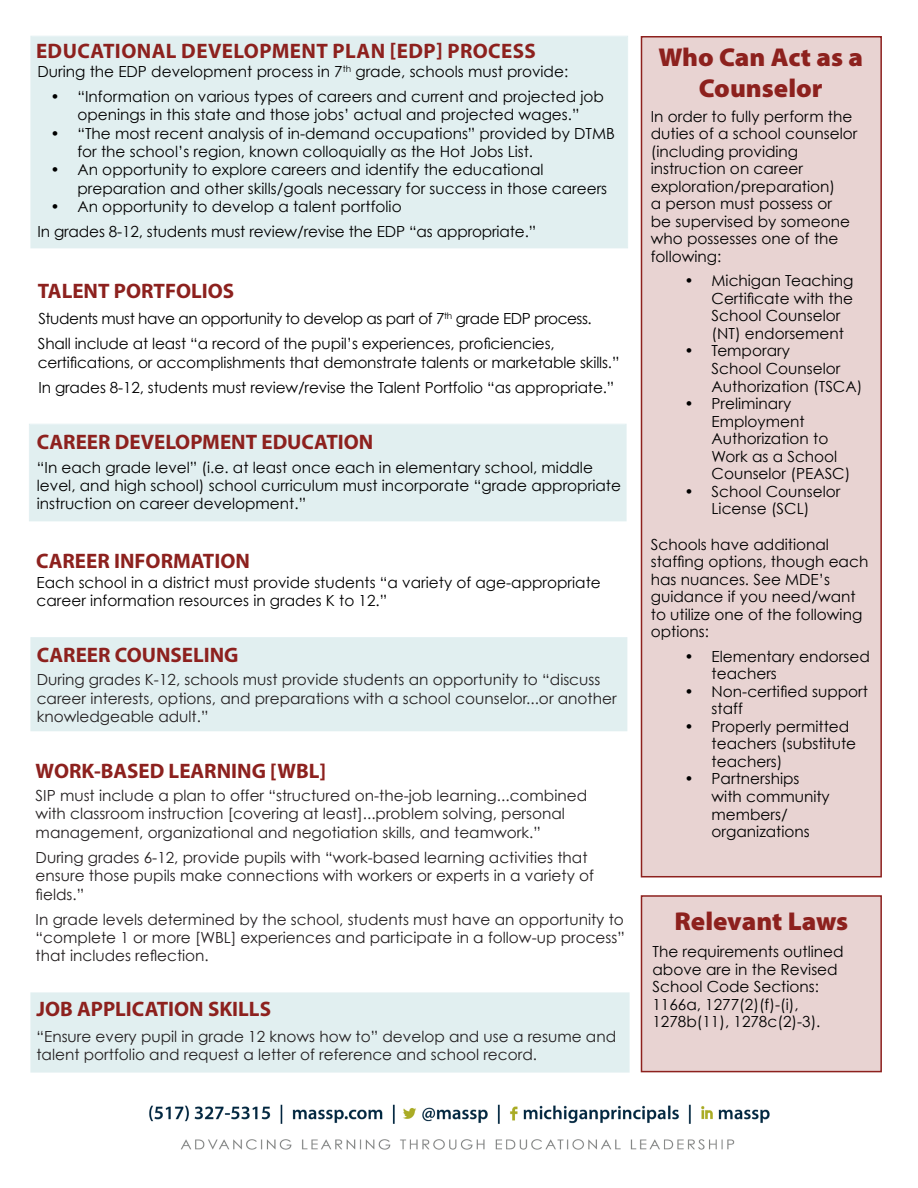
<style>
.page{position:relative;width:918px;height:1188px;background:#fff}
.page>*{position:absolute;margin:0;border:0;box-sizing:border-box;transform-origin:0 0}
.t1{font:900 25.95px/31px "Myriad Pro";color:#8d211e;text-align:center}
.t2{font:700 21px "Myriad Pro";color:#8d211e}
.t3{font:700 21px "Myriad Pro";letter-spacing:.02em;color:#8d211e}
.t4{font:15.3px/17.5px "Century Gothic";color:#000}
.t5{font:15.3px/18.3px "Century Gothic";color:#231f20}
.t6{font:15.3px "Century Gothic";letter-spacing:-.03em;color:#000}
</style>
<div class="page">
<div style="left:29px;top:424px;width:598px;height:97px;background:#e1eff0"></div>
<div style="left:30px;top:36px;width:598px;height:212px;background:#e1eff0"></div>
<div style="left:30px;top:992px;width:600px;height:81px;background:#e1eff0"></div>
<div style="left:641px;top:36px;width:241px;height:841px;background:#e8d3d2;border:2px solid #8d211e"></div>
<div style="left:30px;top:637px;width:597px;height:94px;background:#e1eff0"></div>
<img style="left:149px;top:1104px;width:621px;height:46px">
<div style="left:641px;top:895px;width:241px;height:177px;background:#e8d3d2;border:2px solid #8d211e"></div>
<p class="t3" style="left:36px;top:37px;width:501px">EDUCATIONAL DEVELOPMENT PLAN [EDP] PROCESS</p>
<p class="t4" style="left:37px;top:62px;width:532px">During the EDP development process in 7<sup>th</sup> grade, schools must provide:</p>
<p class="t4" style="left:50px;top:87px;width:555px;line-height:18.3px;text-align:center">• “Information on various types of careers and current and projected job openings in this state and those jobs’ actual and projected wages.”</p>
<p class="t4" style="left:77px;top:124px;width:539px;line-height:18.3px;text-indent:-27px">• “The most recent analysis of in-demand occupations” provided by DTMB for the school’s region, known colloquially as the Hot Jobs List.</p>
<p class="t4" style="left:77px;top:160px;width:531px;line-height:18.3px;text-indent:-27px">• An opportunity to explore careers and identify the educational preparation and other skills/goals necessary for success in those careers</p>
<p class="t4" style="left:50px;top:197px;width:353px">• An opportunity to develop a talent portfolio</p>
<p class="t4" style="left:37px;top:223px;width:500px">In grades 8-12, students must review/revise the EDP “as appropriate.”</p>
<p class="t2" style="left:38px;top:277px;width:198px">TALENT PORTFOLIOS</p>
<p class="t6" style="left:38px;top:309px;width:555px">Students must have an opportunity to develop as part of 7<sup>th</sup> grade EDP process.</p>
<p class="t4" style="left:38px;top:334px;width:583px;line-height:18.3px">Shall include at least “a record of the pupil’s experiences, proficiencies, certifications, or accomplishments that demonstrate talents or marketable skills.”</p>
<p class="t4" style="left:38px;top:378px;width:577px">In grades 8-12, students must review/revise the Talent Portfolio “as appropriate.”</p>
<p class="t2" style="left:37px;top:429px;width:338px">CAREER DEVELOPMENT EDUCATION</p>
<p class="t4" style="left:37px;top:458px;width:586px;line-height:18.3px">“In each grade level” (i.e. at least once each in elementary school, middle level, and high school) school curriculum must incorporate “grade appropriate instruction on career development.”</p>
<p class="t2" style="left:36px;top:547px;width:215px">CAREER INFORMATION</p>
<p class="t4" style="left:37px;top:573px;width:566px;line-height:18.3px">Each school in a district must provide students “a variety of age-appropriate career information resources in grades K to 12.”</p>
<p class="t2" style="left:37px;top:641px;width:203px">CAREER COUNSELING</p>
<p class="t5" style="left:37px;top:670px;width:581px">During grades K-12, schools must provide students an opportunity to “discuss career interests, options, and preparations with a school counselor...or another knowledgeable adult.”</p>
<p class="t2" style="left:36px;top:757px;width:292px">WORK-BASED LEARNING [WBL]</p>
<p class="t5" style="left:36px;top:786px;width:553px">SIP must include a plan to offer “structured on-the-job learning...combined with classroom instruction [covering at least]...problem solving, personal management, organizational and negotiation skills, and teamwork.”</p>
<p class="t5" style="left:36px;top:848px;width:560px">During grades 6-12, provide pupils with “work-based learning activities that ensure those pupils make connections with workers or experts in a variety of fields.”</p>
<p class="t5" style="left:36px;top:910px;width:591px;text-align:justify">In grade levels determined by the school, students must have an opportunity to “complete 1 or more [WBL] experiences and participate in a follow-up process” that includes reflection.</p>
<p class="t2" style="left:36px;top:995px;width:236px">JOB APPLICATION SKILLS</p>
<p class="t5" style="left:36px;top:1027px;width:581px">“Ensure every pupil in grade 12 knows how to” develop and use a resume and talent portfolio and request a letter of reference and school record.</p>
<p class="t1" style="left:658px;top:41px;width:206px">Who Can Act as a<br>Counselor</p>
<p class="t4" style="left:651px;top:107px;width:208px">In order to fully perform the duties of a school counselor (including providing instruction on career exploration/preparation)<br>a person must possess or<br>be supervised by someone who possesses one of the following:</p>
<p class="t4" style="left:712px;top:272px;width:143px;text-indent:-27px">• Michigan Teaching<br>Certificate with the<br>School Counselor (NT) endorsement</p>
<p class="t4" style="left:712px;top:342px;width:152px;text-indent:-27px">• Temporary<br>School Counselor<br>Authorization (TSCA)</p>
<p class="t4" style="left:712px;top:395px;width:140px;text-indent:-27px">• Preliminary<br>Employment<br>Authorization to<br>Work as a School<br>Counselor (PEASC)</p>
<p class="t4" style="left:685px;top:482px;width:157px;text-align:center">• School Counselor<br>License (SCL)</p>
<p class="t4" style="left:651px;top:535px;width:219px">Schools have additional staffing options, though each has nuances. See MDE’s guidance if you need/want to utilize one of the following options:</p>
<p class="t4" style="left:712px;top:647px;width:160px;text-indent:-27px">• Elementary endorsed teachers</p>
<p class="t4" style="left:712px;top:682px;width:158px;text-indent:-27px">• Non-certified support staff</p>
<p class="t4" style="left:712px;top:717px;width:146px;text-indent:-27px">• Properly permitted teachers (substitute teachers)</p>
<p class="t4" style="left:712px;top:770px;width:120px;text-indent:-27px">• Partnerships with community members/ organizations</p>
<p class="t1" style="left:674px;top:904px;width:175px">Relevant Laws</p>
<p class="t4" style="left:652px;top:943px;width:193px">The requirements outlined above are in the Revised<br>School Code Sections:<br>1166a, 1277(2)(f)-(i),<br>1278b(11), 1278c(2)-3).</p>
</div>
